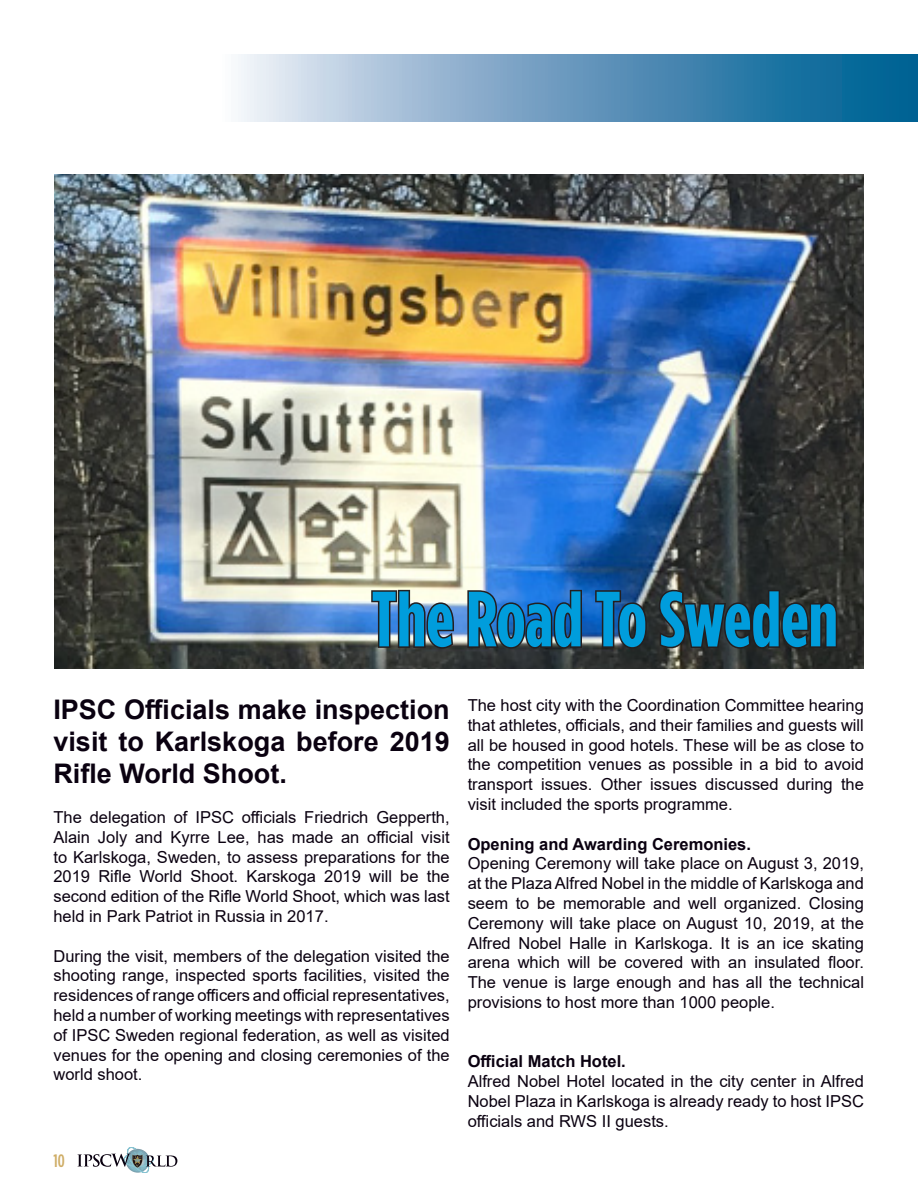
<style>
.page{position:relative;width:918px;height:1188px;background:#fff}
.page>*{position:absolute;margin:0;border:0;box-sizing:border-box;transform-origin:0 0}
.FEATURE_1_TITLE_2{font:700 condensed 78px "Gotham HTF";color:#009ddc}
.TOC_Item_Copy_Black{font:700 27px/32.4px "Arial";color:#0a0110;text-align:justify}
.t1{font:500 condensed 18px "Gotham HTF";color:#cfad66}
.TOC_Item_Copy_Black-2{font:16.5px/19.8px "Arial";color:#0a0110;text-align:justify}
.TOC_Item_Copy_Black-3{font:700 16.5px "Arial";color:#0a0110}
</style>
<div class="page">
<svg style="left:77px;top:1147px;width:100px;height:26px"></svg>
<img style="left:55px;top:175px;width:809px;height:494px">
<svg style="left:238px;top:55px;width:680px;height:66px;background:#6a9dbf"></svg>
<svg style="left:370px;top:588px;width:86px;height:62px;background:#71859a"></svg>
<img style="left:466px;top:588px;width:118px;height:62px">
<svg style="left:594px;top:589px;width:54px;height:61px;background:#334d6d"></svg>
<svg style="left:657px;top:588px;width:182px;height:62px;background:#2f2f2d"></svg>
<p class="FEATURE_1_TITLE_2" style="left:372px;top:575px;width:468px">The Road To Sweden</p>
<p class="TOC_Item_Copy_Black" style="left:53px;top:693px;width:398px">IPSC Officials make inspection visit to Karlskoga before 2019<br>Rifle World Shoot.</p>
<p class="TOC_Item_Copy_Black-2" style="left:53px;top:807px;width:398px">The delegation of IPSC officials Friedrich Gepperth, Alain Joly and Kyrre Lee, has made an official visit to Karlskoga, Sweden, to assess preparations for the 2019 Rifle World Shoot. Karskoga 2019 will be the second edition of the Rifle World Shoot, which was last held in Park Patriot in Russia in 2017.</p>
<p class="TOC_Item_Copy_Black-2" style="left:53px;top:946px;width:398px">During the visit, members of the delegation visited the shooting range, inspected sports facilities, visited the residences of range officers and official representatives, held a number of working meetings with representatives of IPSC Sweden regional federation, as well as visited venues for the opening and closing ceremonies of the world shoot.</p>
<p class="t1" style="left:53px;top:1151px;width:13px">10</p>
<p class="TOC_Item_Copy_Black-2" style="left:468px;top:695px;width:398px">The host city with the Coordination Committee hearing that athletes, officials, and their families and guests will all be housed in good hotels. These will be as close to the competition venues as possible in a bid to avoid transport issues. Other issues discussed during the visit included the sports programme.</p>
<p class="TOC_Item_Copy_Black-3" style="left:468px;top:832px;width:285px">Opening and Awarding Ceremonies.</p>
<p class="TOC_Item_Copy_Black-2" style="left:468px;top:854px;width:398px">Opening Ceremony will take place on August 3, 2019, at the Plaza Alfred Nobel in the middle of Karlskoga and seem to be memorable and well organized. Closing Ceremony will take place on August 10, 2019, at the Alfred Nobel Halle in Karlskoga. It is an ice skating arena which will be covered with an insulated floor.<br>The venue is large enough and has all the technical provisions to host more than 1000 people.</p>
<p class="TOC_Item_Copy_Black-3" style="left:468px;top:1050px;width:160px">Official Match Hotel.</p>
<p class="TOC_Item_Copy_Black-2" style="left:468px;top:1071px;width:398px">Alfred Nobel Hotel located in the city center in Alfred Nobel Plaza in Karlskoga is already ready to host IPSC officials and RWS II guests.</p>
</div>
